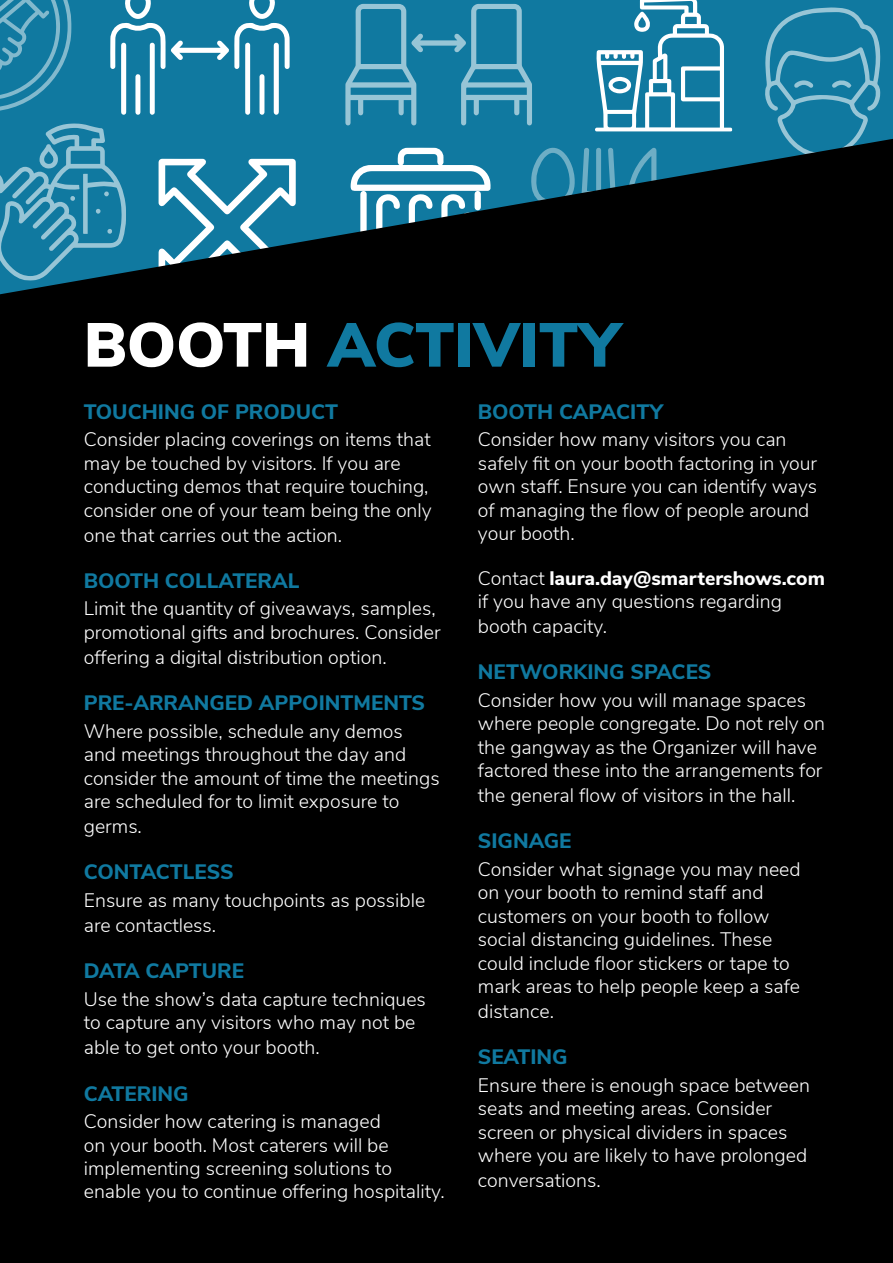
<style>
.page{position:relative;width:893px;height:1263px;background:#fff}
.page>*{position:absolute;margin:0;border:0;box-sizing:border-box;transform-origin:0 0}
.t1{font:900 61.95px "Nunito Sans";color:#1079a0}
.t2{font:800 20.85px "Nunito Sans";color:#1079a0}
.t3{font:300 19.5px/23.9px "Nunito Sans";color:#fff}
.s1{color:#fff}
.s2{font-weight:800}
</style>
<div class="page">
<div style="left:0;top:0;width:893px;height:338px;background:#1079a0"></div>
<svg style="left:45px;top:123px;width:60px;height:16px"></svg>
<svg style="left:765px;top:8px;width:115px;height:131px"></svg>
<svg style="left:595px;top:0;width:137px;height:132px"></svg>
<svg style="left:345px;top:4px;width:187px;height:121px"></svg>
<svg style="left:110px;top:0;width:180px;height:115px"></svg>
<div style="left:0;top:139px;width:893px;height:1124px;background:#000"></div>
<svg style="left:0;top:0;width:72px;height:111px"></svg>
<h1 class="t1" style="left:84px;top:299px;width:537px"><span class="s1">BOOTH</span> ACTIVITY</h1>
<p class="t2" style="left:84px;top:396px;width:256px">TOUCHING OF PRODUCT</p>
<p class="t3" style="left:84px;top:426px;width:350px">Consider placing coverings on items that may be touched by visitors. If you are conducting demos that require touching, consider one of your team being the only one that carries out the action.</p>
<p class="t2" style="left:84px;top:565px;width:217px">BOOTH COLLATERAL</p>
<p class="t3" style="left:84px;top:595px;width:358px">Limit the quantity of giveaways, samples, promotional gifts and brochures. Consider offering a digital distribution option.</p>
<p class="t2" style="left:84px;top:687px;width:343px">PRE-ARRANGED APPOINTMENTS</p>
<p class="t3" style="left:84px;top:718px;width:357px">Where possible, schedule any demos and meetings throughout the day and consider the amount of time the meetings are scheduled for to limit exposure to germs.</p>
<p class="t2" style="left:84px;top:857px;width:152px">CONTACTLESS</p>
<p class="t3" style="left:84px;top:886px;width:343px;line-height:25px">Ensure as many touchpoints as possible are contactless.</p>
<p class="t2" style="left:84px;top:956px;width:162px">DATA CAPTURE</p>
<p class="t3" style="left:84px;top:986px;width:344px">Use the show’s data capture techniques to capture any visitors who may not be able to get onto your booth.</p>
<p class="t2" style="left:84px;top:1078px;width:106px">CATERING</p>
<p class="t3" style="left:84px;top:1108px;width:363px;line-height:23.4px">Consider how catering is managed<br>on your booth. Most caterers will be implementing screening solutions to enable you to continue offering hospitality.</p>
<p class="t2" style="left:478px;top:396px;width:187px">BOOTH CAPACITY</p>
<p class="t3" style="left:478px;top:427px;width:341px;line-height:23.4px">Consider how many visitors you can safely fit on your booth factoring in your own staff. Ensure you can identify ways of managing the flow of people around your booth.</p>
<p class="t3" style="left:478px;top:564px;width:349px">Contact <span class="s2">laura.day@smartershows.com </span>if you have any questions regarding booth capacity.</p>
<p class="t2" style="left:478px;top:657px;width:235px">NETWORKING SPACES</p>
<p class="t3" style="left:478px;top:687px;width:349px">Consider how you will manage spaces where people congregate. Do not rely on the gangway as the Organizer will have factored these into the arrangements for the general flow of visitors in the hall.</p>
<p class="t2" style="left:478px;top:826px;width:95px">SIGNAGE</p>
<p class="t3" style="left:478px;top:856px;width:324px">Consider what signage you may need on your booth to remind staff and customers on your booth to follow social distancing guidelines. These could include floor stickers or tape to mark areas to help people keep a safe distance.</p>
<p class="t2" style="left:478px;top:1042px;width:91px">SEATING</p>
<p class="t3" style="left:478px;top:1072px;width:334px">Ensure there is enough space between seats and meeting areas. Consider screen or physical dividers in spaces where you are likely to have prolonged conversations.</p>
</div>
